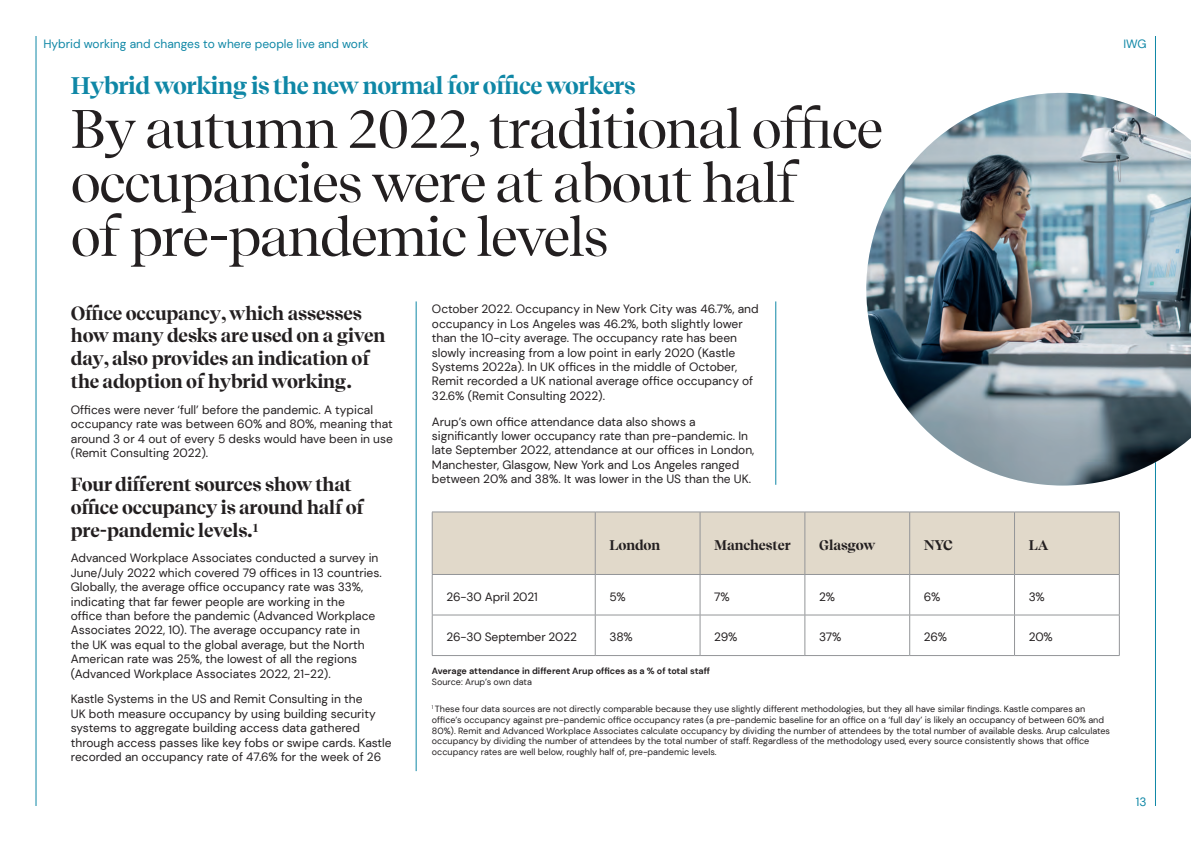
<style>
.page{position:relative;width:1191px;height:842px;background:#fff}
.page>*{position:absolute;margin:0;border:0;box-sizing:border-box;transform-origin:0 0}
.t1{font:54px/54px "Recife Display";letter-spacing:-.02em;color:#231f20}
.t2{font:700 24px "Recife Display";letter-spacing:-.02em;color:#0f87a6}
.t3{font:700 19px/22.8px "Recife Display";letter-spacing:-.01em;color:#231f20}
.t4{font:700 14px "Recife Display";letter-spacing:-.01em;color:#231f20}
.t5{font:12px/14.4px "DM Sans";color:#231f20}
.t6{font:12px "DM Sans";color:#0f87a6}
.t7{font:9px/10.8px "DM Sans";color:#231f20}
.t8{font:700 9px "DM Sans";color:#231f20}
</style>
<div class="page">
<hr style="left:36px;top:36px;width:1px;height:770px;background:#0f87a6">
<hr style="left:1155px;top:36px;width:1px;height:770px;background:#0f87a6">
<hr style="left:416px;top:301px;width:1px;height:470px;background:#0f87a6">
<hr style="left:775px;top:301px;width:1px;height:184px;background:#0f87a6">
<div style="left:433px;top:513px;width:686px;height:61px;background:#e1d9ca"></div>
<hr style="left:432px;top:512px;width:163px;height:1px;background:#939598">
<hr style="left:432px;top:512px;width:1px;height:62px;background:#939598">
<hr style="left:595px;top:512px;width:105px;height:1px;background:#939598">
<hr style="left:595px;top:512px;width:1px;height:62px;background:#939598">
<hr style="left:700px;top:512px;width:105px;height:1px;background:#939598">
<hr style="left:700px;top:512px;width:1px;height:62px;background:#939598">
<hr style="left:805px;top:512px;width:104px;height:1px;background:#939598">
<hr style="left:804px;top:512px;width:1px;height:62px;background:#939598">
<hr style="left:909px;top:512px;width:105px;height:1px;background:#939598">
<hr style="left:909px;top:512px;width:1px;height:62px;background:#939598">
<hr style="left:1014px;top:512px;width:105px;height:1px;background:#939598">
<hr style="left:1014px;top:512px;width:1px;height:62px;background:#939598">
<hr style="left:1119px;top:512px;width:1px;height:62px;background:#939598">
<hr style="left:432px;top:574px;width:163px;height:1px;background:#939598">
<hr style="left:432px;top:575px;width:1px;height:40px;background:#939598">
<hr style="left:595px;top:574px;width:105px;height:1px;background:#939598">
<hr style="left:595px;top:575px;width:1px;height:40px;background:#939598">
<hr style="left:700px;top:574px;width:105px;height:1px;background:#939598">
<hr style="left:700px;top:575px;width:1px;height:40px;background:#939598">
<hr style="left:805px;top:574px;width:104px;height:1px;background:#939598">
<hr style="left:804px;top:575px;width:1px;height:40px;background:#939598">
<hr style="left:909px;top:574px;width:105px;height:1px;background:#939598">
<hr style="left:909px;top:575px;width:1px;height:40px;background:#939598">
<hr style="left:1014px;top:574px;width:105px;height:1px;background:#939598">
<hr style="left:1014px;top:575px;width:1px;height:40px;background:#939598">
<hr style="left:1119px;top:575px;width:1px;height:40px;background:#939598">
<hr style="left:432px;top:615px;width:163px;height:1px;background:#939598">
<hr style="left:432px;top:615px;width:1px;height:40px;background:#939598">
<hr style="left:595px;top:615px;width:105px;height:1px;background:#939598">
<hr style="left:595px;top:615px;width:1px;height:40px;background:#939598">
<hr style="left:700px;top:615px;width:105px;height:1px;background:#939598">
<hr style="left:700px;top:615px;width:1px;height:40px;background:#939598">
<hr style="left:805px;top:615px;width:104px;height:1px;background:#939598">
<hr style="left:804px;top:615px;width:1px;height:40px;background:#939598">
<hr style="left:909px;top:615px;width:105px;height:1px;background:#939598">
<hr style="left:909px;top:615px;width:1px;height:40px;background:#939598">
<hr style="left:1014px;top:615px;width:105px;height:1px;background:#939598">
<hr style="left:1014px;top:615px;width:1px;height:40px;background:#939598">
<hr style="left:1119px;top:615px;width:1px;height:40px;background:#939598">
<hr style="left:432px;top:655px;width:163px;height:1px;background:#939598">
<hr style="left:595px;top:655px;width:105px;height:1px;background:#939598">
<hr style="left:700px;top:655px;width:105px;height:1px;background:#939598">
<hr style="left:805px;top:655px;width:104px;height:1px;background:#939598">
<hr style="left:909px;top:655px;width:105px;height:1px;background:#939598">
<hr style="left:1014px;top:655px;width:105px;height:1px;background:#939598">
<img style="left:866px;top:93px;width:325px;height:392px">
<p class="t6" style="left:43px;top:36px;width:326px">Hybrid working and changes to where people live and work</p>
<p class="t6" style="left:1123px;top:36px;width:25px">IWG</p>
<h2 class="t2" style="left:71px;top:68px;width:566px">Hybrid working is the new normal for office workers</h2>
<h1 class="t1" style="left:71px;top:99px;width:813px">By autumn 2022, traditional office occupancies were at about half<br>of pre-pandemic levels</h1>
<h3 class="t3" style="left:71px;top:301px;width:316px">Office occupancy, which assesses how many desks are used on a given day, also provides an indication of the adoption of hybrid working.</h3>
<p class="t5" style="left:71px;top:402px;width:323px">Offices were never ‘full’ before the pandemic. A typical occupancy rate was between 60% and 80%, meaning that around 3 or 4 out of every 5 desks would have been in use (Remit Consulting 2022).</p>
<h3 class="t3" style="left:71px;top:472px;width:295px">Four different sources show that office occupancy is around half of pre-pandemic levels.1</h3>
<p class="t5" style="left:71px;top:551px;width:312px">Advanced Workplace Associates conducted a survey in June/July 2022 which covered 79 offices in 13 countries.<br>Globally, the average office occupancy rate was 33%, indicating that far fewer people are working in the<br>office than before the pandemic (Advanced Workplace Associates 2022, 10). The average occupancy rate in<br>the UK was equal to the global average, but the North American rate was 25%, the lowest of all the regions (Advanced Workplace Associates 2022, 21-22).</p>
<p class="t5" style="left:71px;top:692px;width:322px">Kastle Systems in the US and Remit Consulting in the<br>UK both measure occupancy by using building security systems to aggregate building access data gathered through access passes like key fobs or swipe cards. Kastle recorded an occupancy rate of 47.6% for the week of 26</p>
<p class="t5" style="left:432px;top:302px;width:328px">October 2022. Occupancy in New York City was 46.7%, and occupancy in Los Angeles was 46.2%, both slightly lower than the 10-city average. The occupancy rate has been slowly increasing from a low point in early 2020 (Kastle Systems 2022a). In UK offices in the middle of October, Remit recorded a UK national average office occupancy of 32.6% (Remit Consulting 2022).</p>
<p class="t5" style="left:432px;top:414px;width:324px">Arup’s own office attendance data also shows a significantly lower occupancy rate than pre-pandemic. In late September 2022, attendance at our offices in London, Manchester, Glasgow, New York and Los Angeles ranged between 20% and 38%. It was lower in the US than the UK.</p>
<p class="t4" style="left:609px;top:535px;width:52px">London</p>
<p class="t4" style="left:714px;top:535px;width:78px">Manchester</p>
<p class="t4" style="left:819px;top:535px;width:58px">Glasgow</p>
<p class="t4" style="left:924px;top:535px;width:31px">NYC</p>
<p class="t4" style="left:1028px;top:535px;width:21px">LA</p>
<p class="t5" style="left:446px;top:589px;width:93px">26-30 April 2021</p>
<p class="t5" style="left:609px;top:589px;width:18px">5%</p>
<p class="t5" style="left:714px;top:589px;width:17px">7%</p>
<p class="t5" style="left:819px;top:589px;width:18px">2%</p>
<p class="t5" style="left:924px;top:589px;width:18px">6%</p>
<p class="t5" style="left:1028px;top:589px;width:18px">3%</p>
<p class="t5" style="left:446px;top:630px;width:132px">26-30 September 2022</p>
<p class="t5" style="left:609px;top:630px;width:25px">38%</p>
<p class="t5" style="left:714px;top:630px;width:25px">29%</p>
<p class="t5" style="left:819px;top:630px;width:24px">37%</p>
<p class="t5" style="left:924px;top:630px;width:25px">26%</p>
<p class="t5" style="left:1028px;top:630px;width:26px">20%</p>
<p class="t8" style="left:432px;top:665px;width:280px">Average attendance in different Arup offices as a % of total staff</p>
<p class="t7" style="left:432px;top:676px;width:101px">Source: Arup’s own data</p>
<p class="t7" style="left:432px;top:703px;width:679px"><sup>1</sup> These four data sources are not directly comparable because they use slightly different methodologies, but they all have similar findings. Kastle compares an office’s occupancy against pre-pandemic office occupancy rates (a pre-pandemic baseline for an office on a ‘full day’ is likely an occupancy of between 60% and 80%). Remit and Advanced Workplace Associates calculate occupancy by dividing the number of attendees by the total number of available desks. Arup calculates occupancy by dividing the number of attendees by the total number of staff. Regardless of the methodology used, every source consistently shows that office occupancy rates are well below, roughly half of, pre-pandemic levels.</p>
<p class="t6" style="left:1135px;top:794px;width:12px">13</p>
</div>
